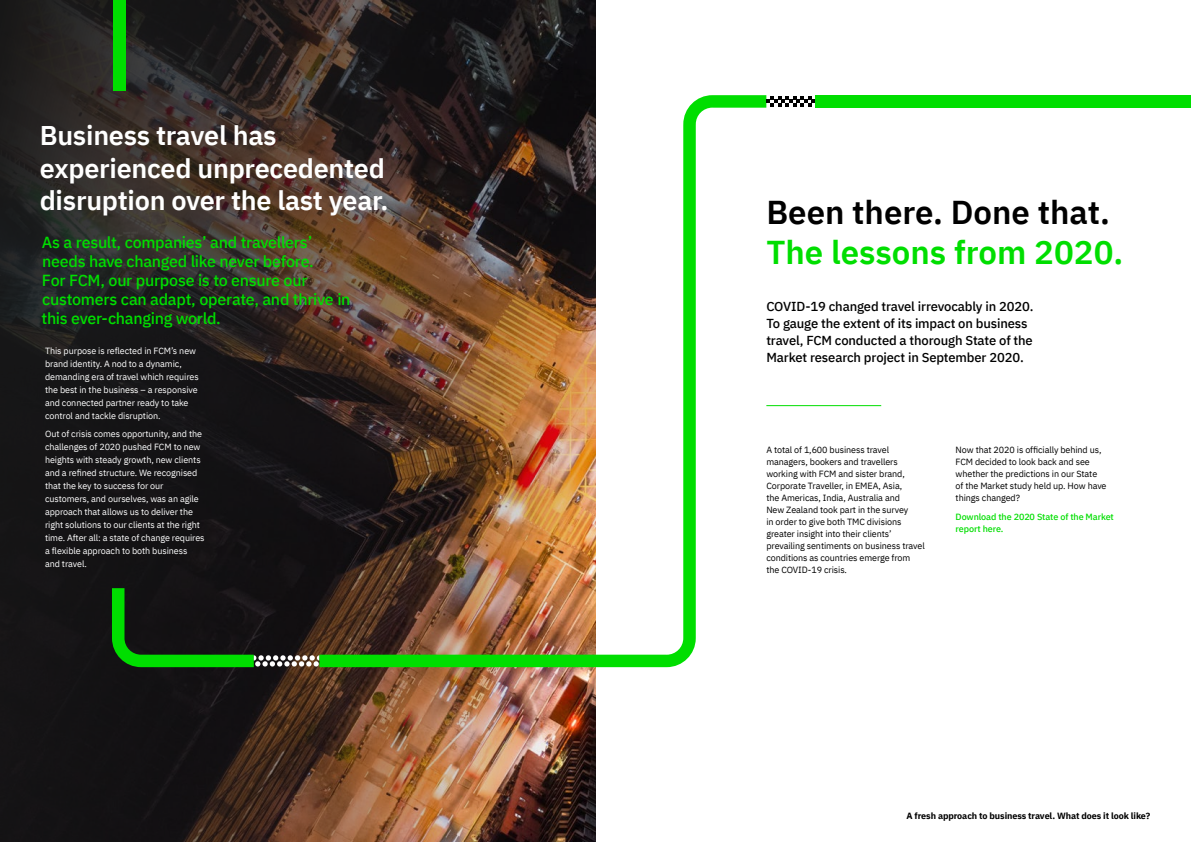
<style>
.page{position:relative;width:1191px;height:842px;background:#fff}
.page>*{position:absolute;margin:0;border:0;box-sizing:border-box;transform-origin:0 0}
.t1{font:600 33px "IBM Plex Sans";color:#000}
.t2{font:600 33px "IBM Plex Sans";color:#00de00}
.t3{font:600 27px/32.4px "IBM Plex Sans";letter-spacing:-.01em;color:#fff}
.t4{font:500 16px/19.2px "IBM Plex Sans";letter-spacing:-.02em;color:#00de00}
.t5{font:500 13px/17px "IBM Plex Sans";letter-spacing:-.01em;color:#000}
.t6{font:9px/13px "IBM Plex Sans";letter-spacing:-.01em;color:#fff}
.t7{font:9px/12px "IBM Plex Sans";letter-spacing:-.01em;color:#000}
.t8{font:700 9px "IBM Plex Sans";letter-spacing:-.01em;color:#000}
.t9{font:500 9px/12px "IBM Plex Sans";letter-spacing:-.01em;color:#00de00}
</style>
<div class="page">
<img style="left:0;top:0;width:595px;height:842px">
<div style="left:113px;top:0;width:13px;height:91px;background:#00de00"></div>
<svg style="left:112px;top:588px;width:207px;height:79px;background:#183616"></svg>
<img style="left:319px;top:95px;width:447px;height:572px">
<div style="left:815px;top:95px;width:376px;height:13px;background:#00de00"></div>
<svg style="left:766px;top:96px;width:49px;height:11px"></svg>
<hr style="left:766px;top:405px;width:115px;height:1px;background:#00de00">
<h2 class="t3" style="left:40px;top:117px;width:350px">Business travel has experienced unprecedented disruption over the last year.</h2>
<h3 class="t4" style="left:42px;top:231px;width:310px">As a result, companies’ and travellers’ needs have changed like never before.<br>For FCM, our purpose is to ensure our customers can adapt, operate, and thrive in this ever-changing world.</h3>
<p class="t6" style="left:45px;top:343px;width:155px">This purpose is reflected in FCM’s new brand identity. A nod to a dynamic, demanding era of travel which requires the best in the business – a responsive and connected partner ready to take control and tackle disruption.</p>
<p class="t6" style="left:45px;top:427px;width:161px">Out of crisis comes opportunity, and the challenges of 2020 pushed FCM to new heights with steady growth, new clients and a refined structure. We recognised that the key to success for our customers, and ourselves, was an agile approach that allows us to deliver the right solutions to our clients at the right time. After all: a state of change requires a flexible approach to both business<br>and travel.</p>
<h1 class="t1" style="left:766px;top:187px;width:345px">Been there. Done that.</h1>
<h1 class="t2" style="left:766px;top:226px;width:358px">The lessons from 2020.</h1>
<h3 class="t5" style="left:766px;top:296px;width:269px">COVID-19 changed travel irrevocably in 2020.<br>To gauge the extent of its impact on business travel, FCM conducted a thorough State of the Market research project in September 2020.</h3>
<p class="t7" style="left:766px;top:443px;width:160px">A total of 1,600 business travel managers, bookers and travellers working with FCM and sister brand, Corporate Traveller, in EMEA, Asia,<br>the Americas, India, Australia and<br>New Zealand took part in the survey<br>in order to give both TMC divisions greater insight into their clients’ prevailing sentiments on business travel conditions as countries emerge from the COVID-19 crisis.</p>
<p class="t7" style="left:955px;top:443px;width:152px">Now that 2020 is officially behind us,<br>FCM decided to look back and see whether the predictions in our State of the Market study held up. How have things changed?</p>
<p class="t9" style="left:955px;top:510px;width:160px">Download the 2020 State of the Market report here.</p>
<p class="t8" style="left:906px;top:808px;width:245px">A fresh approach to business travel. What does it look like?</p>
</div>
